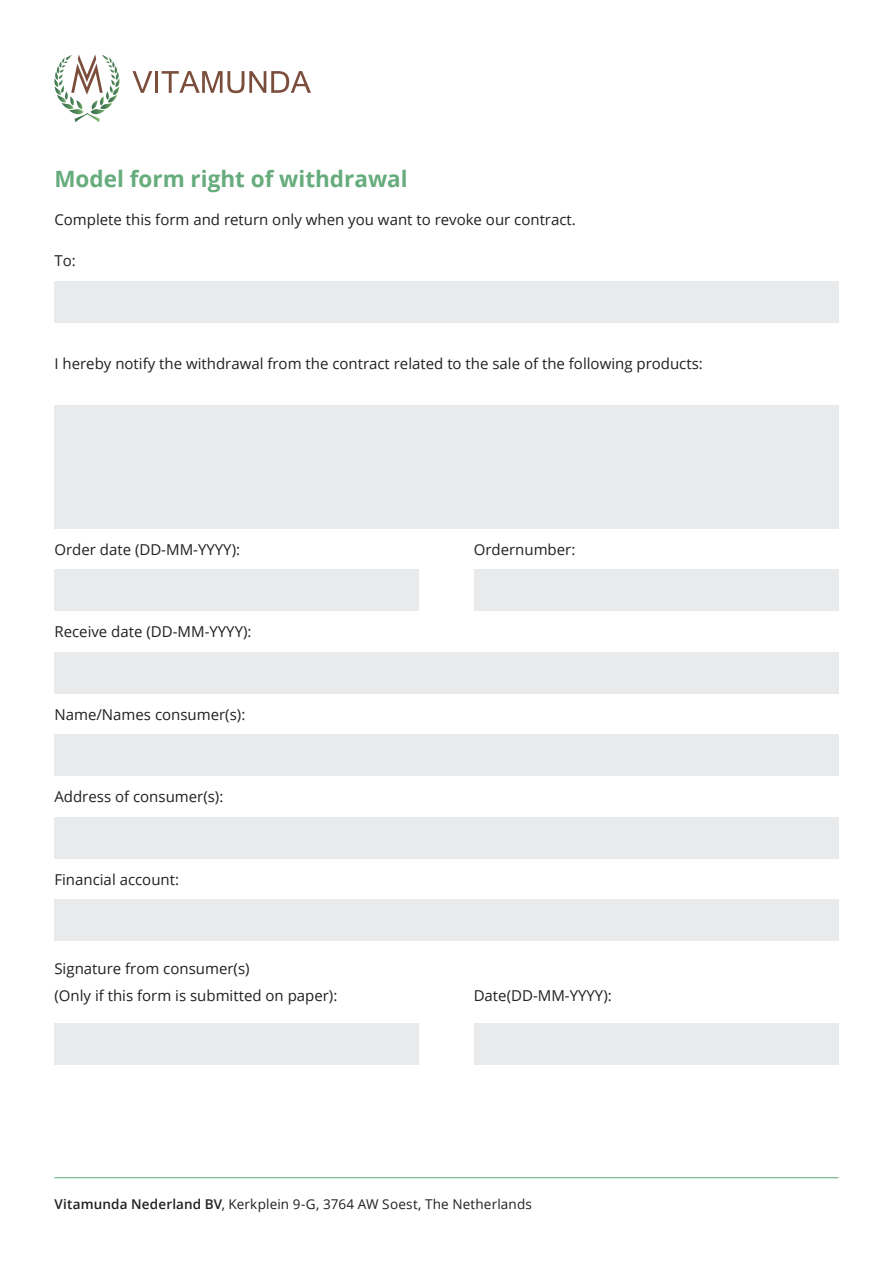
<style>
.page{position:relative;width:893px;height:1263px;background:#fff}
.page>*{position:absolute;margin:0;border:0;box-sizing:border-box;transform-origin:0 0}
.t1{font:700 22.5px "Open Sans";color:#66ac7d}
.t2{font:15px/27px "Open Sans";color:#231f20}
.t3{font:13.5px "Open Sans";letter-spacing:.01em;color:#231f20}
.s1{font-weight:600}
</style>
<div class="page">
<div style="left:54px;top:570px;width:365px;height:41px;background:#e9eaeb"></div>
<div style="left:474px;top:570px;width:364px;height:41px;background:#e9eaeb"></div>
<div style="left:54px;top:405px;width:784px;height:123px;background:#e9eaeb"></div>
<div style="left:54px;top:281px;width:784px;height:41px;background:#e9eaeb"></div>
<div style="left:54px;top:652px;width:784px;height:41px;background:#e9eaeb"></div>
<div style="left:54px;top:734px;width:784px;height:42px;background:#e9eaeb"></div>
<div style="left:54px;top:817px;width:784px;height:41px;background:#e9eaeb"></div>
<div style="left:54px;top:899px;width:784px;height:42px;background:#e9eaeb"></div>
<div style="left:54px;top:1023px;width:365px;height:41px;background:#e9eaeb"></div>
<div style="left:474px;top:1023px;width:364px;height:41px;background:#e9eaeb"></div>
<svg style="left:132px;top:71px;width:20px;height:22px"></svg>
<hr style="left:155px;top:71px;width:3px;height:22px;background:#7b4e3c">
<svg style="left:162px;top:71px;width:149px;height:22px"></svg>
<svg style="left:54px;top:54px;width:65px;height:68px"></svg>
<hr style="left:54px;top:1177px;width:784px;height:1px;background:#66ac7d">
<h1 class="t1" style="left:54px;top:163px;width:355px">Model form right of withdrawal</h1>
<p class="t2" style="left:54px;top:206px;width:523px">Complete this form and return only when you want to revoke our contract.</p>
<p class="t2" style="left:54px;top:247px;width:23px">To:</p>
<p class="t2" style="left:54px;top:350px;width:650px">I hereby notify the withdrawal from the contract related to the sale of the following products:</p>
<p class="t2" style="left:54px;top:535px;width:187px">Order date (DD-MM-YYYY):</p>
<p class="t2" style="left:474px;top:535px;width:103px">Ordernumber:</p>
<p class="t2" style="left:54px;top:618px;width:199px">Receive date (DD-MM-YYYY):</p>
<p class="t2" style="left:54px;top:700px;width:192px">Name/Names consumer(s):</p>
<p class="t2" style="left:54px;top:783px;width:170px">Address of consumer(s):</p>
<p class="t2" style="left:54px;top:865px;width:126px">Financial account:</p>
<p class="t2" style="left:54px;top:955px;width:284px">Signature from consumer(s)<br>(Only if this form is submitted on paper):</p>
<p class="t2" style="left:474px;top:981px;width:140px">Date(DD-MM-YYYY):</p>
<p class="t3" style="left:54px;top:1194px;width:479px"><span class="s1">Vitamunda Nederland BV</span>, Kerkplein 9-G, 3764 AW Soest, The Netherlands</p>
</div>
